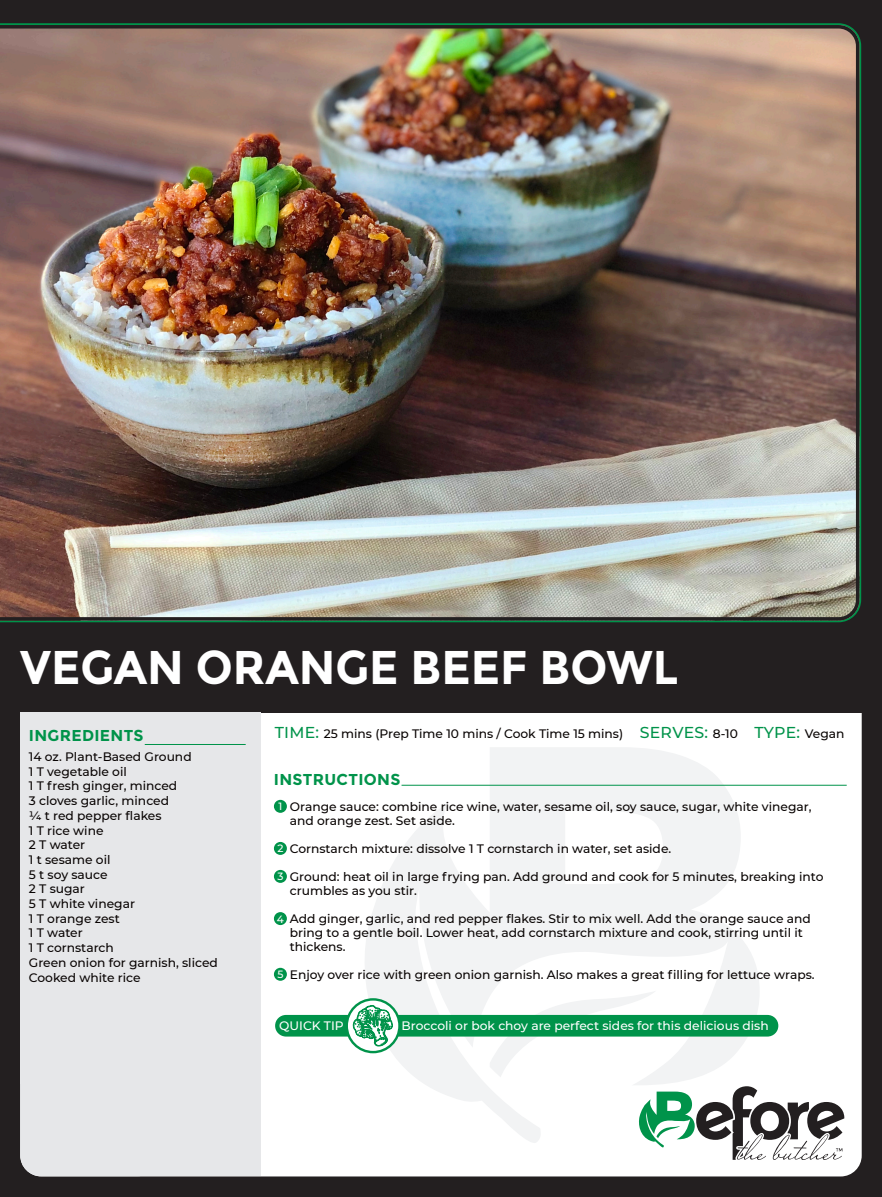
<style>
.page{position:relative;width:882px;height:1197px;background:#fff}
.page>*{position:absolute;margin:0;border:0;box-sizing:border-box;transform-origin:0 0}
.t1{font:700 47.25px "Montserrat";color:#fff;scale:.95 1}
.t2{font:700 15.75px "Montserrat";letter-spacing:.02em;color:#00934a}
.t3{font:500 12.25px/14px "Montserrat";color:#080302}
.t4{font:500 12.25px "Montserrat";color:#fff}
.t5{font:500 10.5px "Montserrat";color:#fff}
.s1{font-size:15.75px;color:#00934a}
</style>
<div class="page">
<div style="left:0;top:712px;width:882px;height:485px;background:#231f20"></div>
<div style="left:20px;top:672px;width:842px;height:504px;background:#fff;border-radius:21px"></div>
<svg style="left:355px;top:747px;width:405px;height:396px;fill:#f2f3f4"></svg>
<div style="left:0;top:0;width:882px;height:712px;background:#231f20"></div>
<img style="left:0;top:25px;width:859px;height:596px">
<div style="left:20px;top:712px;width:139px;height:464px;background:#e6e7e9;border-radius:21px"></div>
<div style="left:102px;top:712px;width:159px;height:464px;background:#e6e7e9"></div>
<div style="left:20px;top:712px;width:175px;height:372px;background:#e6e7e9"></div>
<div style="left:275px;top:1015px;width:503px;height:22px;background:#00934a;border-radius:11px"></div>
<svg style="left:347px;top:999px;width:52px;height:53px"></svg>
<div style="left:346px;top:998px;width:55px;height:55px;border:2px solid #00934a;border-radius:50%"></div>
<div style="left:274px;top:800px;width:13px;height:13px;background:#00934a;border-radius:50%"></div>
<div style="left:274px;top:842px;width:13px;height:13px;background:#00934a;border-radius:50%"></div>
<div style="left:274px;top:870px;width:13px;height:13px;background:#00934a;border-radius:50%"></div>
<div style="left:274px;top:912px;width:13px;height:13px;background:#00934a;border-radius:50%"></div>
<div style="left:274px;top:968px;width:13px;height:13px;background:#00934a;border-radius:50%"></div>
<svg style="left:353px;top:1005px;width:40px;height:42px"></svg>
<hr style="left:145px;top:744px;width:101px;height:1px;background:#00934a">
<hr style="left:402px;top:785px;width:445px;height:1px;background:#00934a">
<svg style="left:638px;top:1086px;width:206px;height:74px"></svg>
<p class="t1" style="left:20px;top:640px;width:694px">VEGAN ORANGE BEEF BOWL</p>
<p class="t2" style="left:29px;top:726px;width:116px">INGREDIENTS</p>
<p class="t3" style="left:29px;top:749px;width:164px">14 oz. Plant-Based Ground</p>
<p class="t3" style="left:29px;top:764px;width:100px">1 T vegetable oil</p>
<p class="t3" style="left:29px;top:779px;width:150px">1 T fresh ginger, minced</p>
<p class="t3" style="left:29px;top:793px;width:142px">3 cloves garlic, minced</p>
<p class="t3" style="left:29px;top:808px;width:134px">¼ t red pepper flakes</p>
<p class="t3" style="left:29px;top:823px;width:76px">1 T rice wine</p>
<p class="t3" style="left:29px;top:837px;width:58px">2 T water</p>
<p class="t3" style="left:29px;top:852px;width:83px">1 t sesame oil</p>
<p class="t3" style="left:29px;top:867px;width:80px">5 t soy sauce</p>
<p class="t3" style="left:29px;top:882px;width:58px">2 T sugar</p>
<p class="t3" style="left:29px;top:896px;width:108px">5 T white vinegar</p>
<p class="t3" style="left:29px;top:911px;width:92px">1 T orange zest</p>
<p class="t3" style="left:29px;top:926px;width:55px">1 T water</p>
<p class="t3" style="left:29px;top:940px;width:86px">1 T cornstarch</p>
<p class="t3" style="left:29px;top:955px;width:190px">Green onion for garnish, sliced</p>
<p class="t3" style="left:29px;top:970px;width:113px">Cooked white rice</p>
<p class="t3" style="left:275px;top:726px;width:571px"><span class="s1">TIME:</span> 25 mins (Prep Time 10 mins / Cook Time 15 mins) <span class="s1">SERVES:</span> 8-10 <span class="s1">TYPE:</span> Vegan</p>
<p class="t2" style="left:274px;top:770px;width:128px">INSTRUCTIONS</p>
<p class="t3" style="left:290px;top:799px;width:523px">Orange sauce: combine rice wine, water, sesame oil, soy sauce, sugar, white vinegar, and orange zest. Set aside.</p>
<p class="t3" style="left:290px;top:841px;width:383px">Cornstarch mixture: dissolve 1 T cornstarch in water, set aside.</p>
<p class="t3" style="left:290px;top:869px;width:535px">Ground: heat oil in large frying pan. Add ground and cook for 5 minutes, breaking into crumbles as you stir.</p>
<p class="t3" style="left:290px;top:911px;width:523px">Add ginger, garlic, and red pepper flakes. Stir to mix well. Add the orange sauce and bring to a gentle boil. Lower heat, add cornstarch mixture and cook, stirring until it thickens.</p>
<p class="t3" style="left:290px;top:967px;width:526px">Enjoy over rice with green onion garnish. Also makes a great filling for lettuce wraps.</p>
<p class="t5" style="left:278px;top:799px;width:5px">1</p>
<p class="t5" style="left:277px;top:841px;width:8px">2</p>
<p class="t5" style="left:277px;top:869px;width:8px">3</p>
<p class="t5" style="left:277px;top:912px;width:9px">4</p>
<p class="t5" style="left:277px;top:967px;width:8px">5</p>
<p class="t4" style="left:279px;top:1018px;width:66px">QUICK TIP</p>
<p class="t4" style="left:402px;top:1017px;width:369px">Broccoli or bok choy are perfect sides for this delicious dish</p>
</div>
